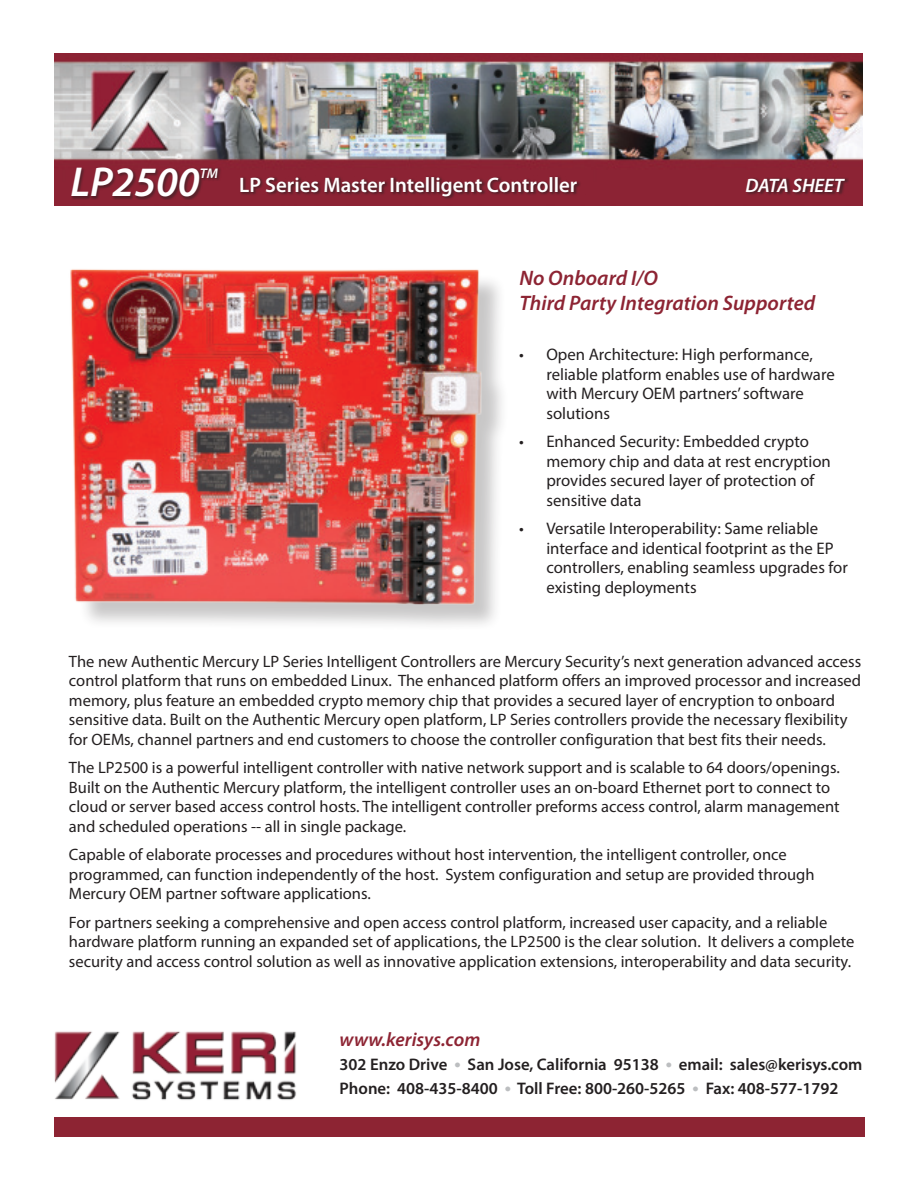
<style>
.page{position:relative;width:918px;height:1188px;background:#fff}
.page>*{position:absolute;margin:0;border:0;box-sizing:border-box;transform-origin:0 0}
.t1{font:italic 600 42px "Myriad Pro";color:#fff}
.t2{font:italic 600 21px/25.5px "Myriad Pro";color:#8d2433}
.t3{font:600 21px "Myriad Pro";color:#fff}
.t4{font:italic 600 19.5px "Myriad Pro";color:#8d2433}
.t5{font:italic 600 19.5px "Myriad Pro";color:#fff}
.t6{font:16.8px/19.5px "Myriad Pro";color:#231f20}
.t7{font:600 16.8px/24px "Myriad Pro";color:#231f20}
.t8{font:16.5px/19.5px "Myriad Pro";color:#231f20}
.t9{font:italic 600 13.95px "Myriad Pro";color:#fff}
.s1{color:#bcbec0}
</style>
<div class="page">
<div style="left:54px;top:1117px;width:810px;height:20px;background:#8d2433"></div>
<img style="left:54px;top:1031px;width:242px;height:69px">
<img style="left:54px;top:54px;width:809px;height:151px">
<div style="left:71px;top:168px;width:778px;height:32px;background:#231f20;opacity:.5"></div>
<img style="left:70px;top:269px;width:432px;height:354px">
<h1 class="t1" style="left:70px;top:166px;width:131px">LP2500</h1>
<p class="t9" style="left:200px;top:168px;width:20px">TM</p>
<p class="t3" style="left:239px;top:177px;width:340px">LP Series Master Intelligent Controller</p>
<p class="t5" style="left:745px;top:178px;width:100px">DATA SHEET</p>
<p class="t2" style="left:519px;top:267px;width:297px">No Onboard I/O<br>Third Party Integration Supported</p>
<p class="t6" style="left:546px;top:346px;width:290px;text-indent:-27px">• Open Architecture: High performance, reliable platform enables use of hardware with Mercury OEM partners’ software solutions</p>
<p class="t6" style="left:546px;top:433px;width:286px;text-indent:-27px">• Enhanced Security: Embedded crypto memory chip and data at rest encryption provides secured layer of protection of sensitive data</p>
<p class="t6" style="left:546px;top:520px;width:303px;text-indent:-27px">• Versatile Interoperability: Same reliable interface and identical footprint as the EP controllers, enabling seamless upgrades for existing deployments</p>
<p class="t8" style="left:69px;top:653px;width:794px">The new Authentic Mercury LP Series Intelligent Controllers are Mercury Security’s next generation advanced access control platform that runs on embedded Linux. The enhanced platform offers an improved processor and increased memory, plus feature an embedded crypto memory chip that provides a secured layer of encryption to onboard sensitive data. Built on the Authentic Mercury open platform, LP Series controllers provide the necessary flexibility for OEMs, channel partners and end customers to choose the controller configuration that best fits their needs.</p>
<p class="t8" style="left:69px;top:760px;width:772px">The LP2500 is a powerful intelligent controller with native network support and is scalable to 64 doors/openings.<br>Built on the Authentic Mercury platform, the intelligent controller uses an on-board Ethernet port to connect to cloud or server based access control hosts. The intelligent controller preforms access control, alarm management and scheduled operations -- all in single package.</p>
<p class="t8" style="left:69px;top:847px;width:747px">Capable of elaborate processes and procedures without host intervention, the intelligent controller, once programmed, can function independently of the host. System configuration and setup are provided through<br>Mercury OEM partner software applications.</p>
<p class="t8" style="left:69px;top:914px;width:787px">For partners seeking a comprehensive and open access control platform, increased user capacity, and a reliable hardware platform running an expanded set of applications, the LP2500 is the clear solution. It delivers a complete security and access control solution as well as innovative application extensions, interoperability and data security.</p>
<p class="t4" style="left:340px;top:1032px;width:142px">www.kerisys.com</p>
<p class="t7" style="left:340px;top:1054px;width:524px">302 Enzo Drive <span class="s1">●</span> San Jose, California 95138 <span class="s1">●</span> email: sales@kerisys.com<br>Phone: 408-435-8400 <span class="s1">●</span> Toll Free: 800-260-5265 <span class="s1">●</span> Fax: 408-577-1792</p>
</div>
